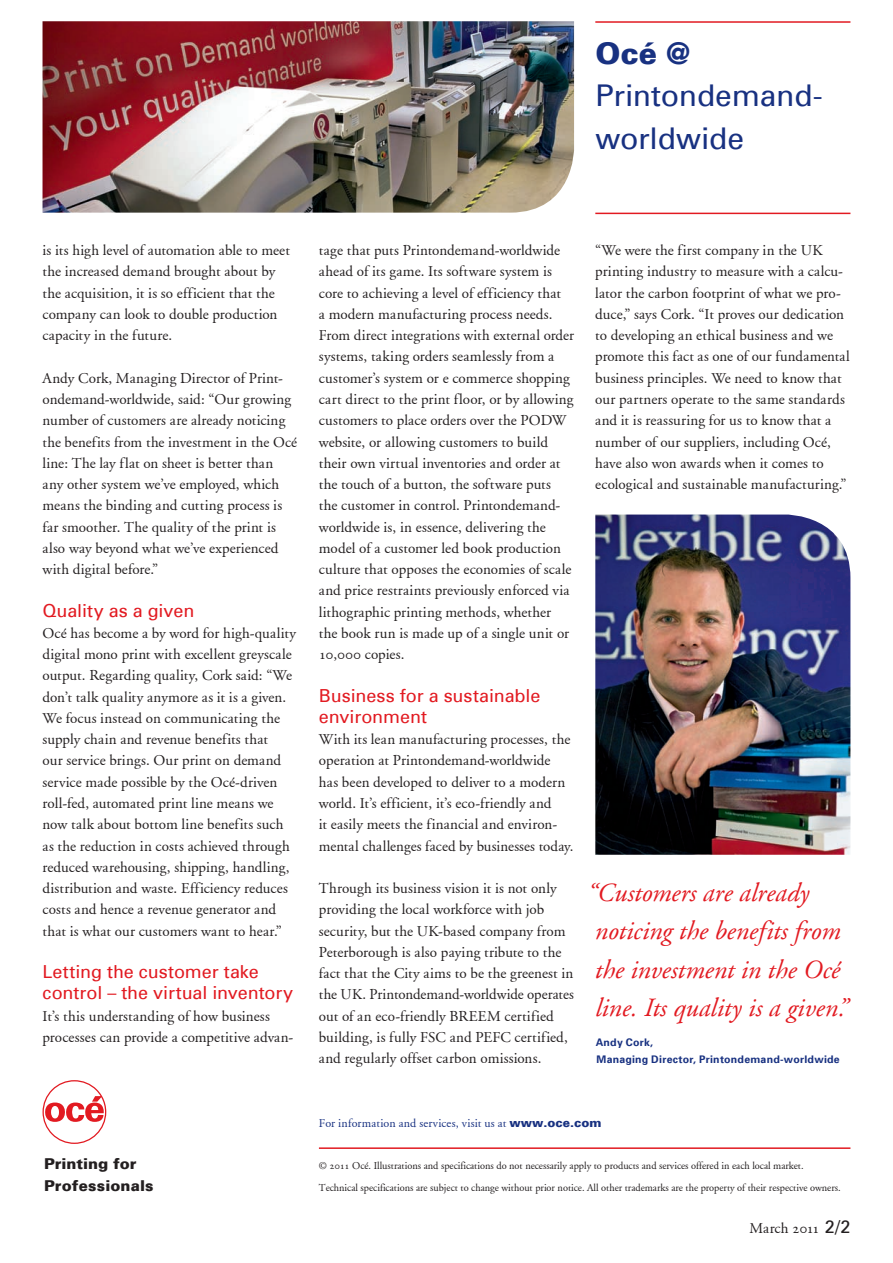
<style>
.page{position:relative;width:893px;height:1263px;background:#fff}
.page>*{position:absolute;margin:0;border:0;box-sizing:border-box;transform-origin:0 0}
._01_Product_name{font:30px/42.5px "Univers 55";letter-spacing:-.01em;color:#183181}
.t1{font:900 30px "Univers 75";color:#183181}
._07_Bodytext{font:italic 26.25px/38.2px "Oce Garamond";color:#e21a21}
._06_Body_text_header{font:18px/21.3px "Univers 55";letter-spacing:-.005em;color:#e21a21}
._07_Bodytext-2{font:15px/21.3px "Oce Garamond";letter-spacing:.01em;color:#231f20}
.t2{font:900 15px "Univers 75";letter-spacing:.01em;color:#231f20}
._06_Body_text_header-2{font:15px "Oce Garamond";letter-spacing:.005em;color:#231f20}
._07_Bodytext-3{font:12px "Oce Garamond";letter-spacing:.015em;color:#183181}
._07_Bodytext-4{font:10.5px/21.3px "Oce Garamond";color:#231f20}
._07_Bodytext-5{font:700 10.5px "Univers 65";letter-spacing:.025em;color:#183181}
.s1{font-family:"Univers 75";font-weight:900}
.s2{font-family:"Univers 55";font-size:18px}
</style>
<div class="page">
<hr style="left:319px;top:1147px;width:531px;height:2px;background:#e21a21">
<svg style="left:43px;top:1080px;width:63px;height:64px"></svg>
<hr style="left:595px;top:21px;width:255px;height:2px;background:#e21a21">
<hr style="left:595px;top:213px;width:255px;height:1px;background:#e21a21">
<img style="left:43px;top:21px;width:531px;height:192px">
<img style="left:595px;top:514px;width:255px;height:341px">
<p class="t1" style="left:595px;top:34px;width:95px">Océ @</p>
<p class="_01_Product_name" style="left:595px;top:74px;width:229px">Printondemand&shy;worldwide</p>
<p class="_07_Bodytext-2" style="left:43px;top:240px;width:249px">is its high level of automation able to meet the increased demand brought about by the acquisition, it is so efficient that the company can look to double production capacity in the future.</p>
<p class="_07_Bodytext-2" style="left:43px;top:367px;width:256px">Andy Cork, Managing Director of Print&shy;ondemand-worldwide, said: “Our growing number of customers are already noticing the benefits from the investment in the Océ line: The lay flat on sheet is better than any other system we’ve employed, which means the binding and cutting process is far smoother. The quality of the print is also way beyond what we’ve experienced with digital before.”</p>
<p class="_06_Body_text_header" style="left:43px;top:599px;width:153px">Quality as a given</p>
<p class="_07_Bodytext-2" style="left:43px;top:622px;width:255px">Océ has become a by word for high-quality digital mono print with excellent greyscale output. Regarding quality, Cork said: “We don’t talk quality anymore as it is a given.<br>We focus instead on communicating the supply chain and revenue benefits that<br>our service brings. Our print on demand service made possible by the Océ-driven roll-fed, automated print line means we now talk about bottom line benefits such as the reduction in costs achieved through reduced warehousing, shipping, handling, distribution and waste. Efficiency reduces costs and hence a revenue generator and that is what our customers want to hear.”</p>
<p class="_06_Body_text_header" style="left:43px;top:961px;width:252px">Letting the customer take control – the virtual inventory</p>
<p class="_07_Bodytext-2" style="left:43px;top:1005px;width:252px">It’s this understanding of how business processes can provide a competitive advan-</p>
<p class="t2" style="left:44px;top:1155px;width:94px">Printing for</p>
<p class="t2" style="left:44px;top:1176px;width:111px">Professionals</p>
<p class="_07_Bodytext-2" style="left:319px;top:240px;width:257px">tage that puts Printondemand-worldwide ahead of its game. Its software system is core to achieving a level of efficiency that<br>a modern manufacturing process needs.<br>From direct integrations with external order systems, taking orders seamlessly from a customer’s system or e commerce shopping cart direct to the print floor, or by allowing customers to place orders over the PODW website, or allowing customers to build their own virtual inventories and order at the touch of a button, the software puts<br>the customer in control. Printondemand&shy;worldwide is, in essence, delivering the model of a customer led book production culture that opposes the economies of scale and price restraints previously enforced via lithographic printing methods, whether<br>the book run is made up of a single unit or 10,000 copies.</p>
<p class="_06_Body_text_header" style="left:319px;top:684px;width:223px">Business for a sustainable environment</p>
<p class="_07_Bodytext-2" style="left:319px;top:729px;width:256px">With its lean manufacturing processes, the operation at Printondemand-worldwide<br>has been developed to deliver to a modern world. It’s efficient, it’s eco-friendly and<br>it easily meets the financial and environ&shy;mental challenges faced by businesses today.</p>
<p class="_07_Bodytext-2" style="left:319px;top:877px;width:257px">Through its business vision it is not only providing the local workforce with job security, but the UK-based company from Peterborough is also paying tribute to the fact that the City aims to be the greenest in the UK. Printondemand-worldwide operates out of an eco-friendly BREEM certified building, is fully FSC and PEFC certified, and regularly offset carbon omissions.</p>
<p class="_07_Bodytext-2" style="left:595px;top:240px;width:256px">“We were the first company in the UK printing industry to measure with a calcu&shy;lator the carbon footprint of what we pro&shy;duce,” says Cork. “It proves our dedication to developing an ethical business and we promote this fact as one of our fundamental business principles. We need to know that our partners operate to the same standards and it is reassuring for us to know that a number of our suppliers, including Océ, have also won awards when it comes to ecological and sustainable manufacturing.”</p>
<p class="_07_Bodytext" style="left:586px;top:874px;width:262px">“Customers are already noticing the benefits from the investment in the Océ line. Its quality is a given.”</p>
<p class="_07_Bodytext-5" style="left:596px;top:1035px;width:59px">Andy Cork,</p>
<p class="_07_Bodytext-5" style="left:596px;top:1052px;width:245px">Managing Director, Printondemand-worldwide</p>
<p class="_07_Bodytext-3" style="left:319px;top:1116px;width:284px">For information and services, visit us at <span class="s1">www.oce.com</span></p>
<p class="_07_Bodytext-4" style="left:319px;top:1155px;width:523px">© 2011 Océ. Illustrations and specifications do not necessarily apply to products and services offered in each local market.<br>Technical specifications are subject to change without prior notice. All other trademarks are the property of their respective owners.</p>
<p class="_06_Body_text_header-2" style="left:749px;top:1219px;width:103px">March 2011 <span class="s2">2/2</span></p>
</div>
